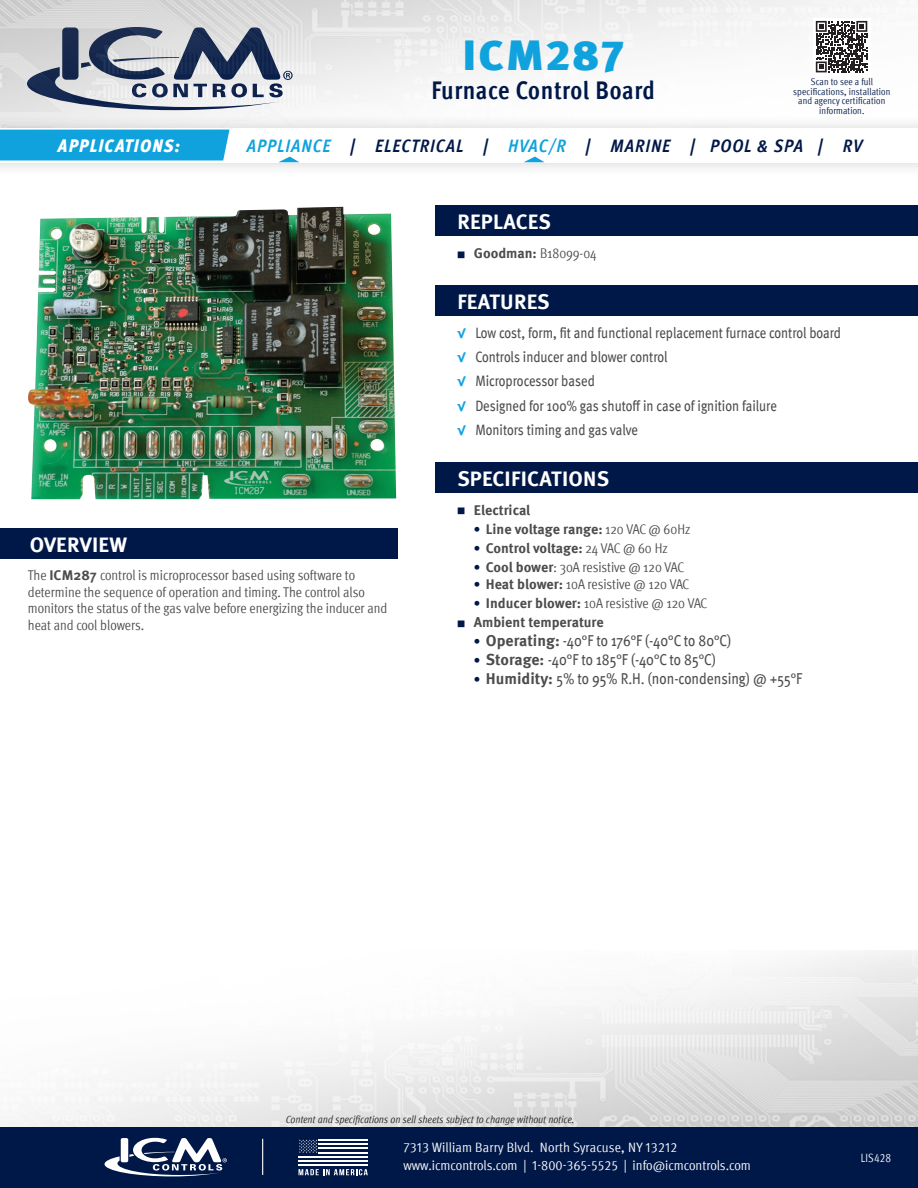
<style>
.page{position:relative;width:918px;height:1188px;background:#fff}
.page>*{position:absolute;margin:0;border:0;box-sizing:border-box;transform-origin:0 0}
.PART_NUMBER{font:900 42px "Meta Pro";letter-spacing:.035em;color:#0fa2dd;scale:1.06 1}
.PART_Description{font:700 condensed 25.5px "Meta Pro";letter-spacing:.02em;color:#001848}
.Heading_-section{font:700 21px "Meta Pro";letter-spacing:.01em;color:#fff}
.t1{font:italic 700 condensed 18px "Meta Pro";letter-spacing:.06em;color:#001848}
.t2{font:italic 900 condensed 18px "Meta Pro";letter-spacing:.07em;color:#fff}
.t3{font:condensed 15.75px "Meta Pro";letter-spacing:-.005em;color:#4b4c4d}
.t4{font:condensed 15px "Meta Pro";color:#4b4c4d}
.Sm_Body_Copy{font:condensed 14.1px/16.5px "Meta Pro";color:#4b4c4d}
.t5{font:700 14.1px "Meta Pro";letter-spacing:-.005em;color:#4b4c4d}
.t6{font:condensed 13.5px "Meta Pro";color:#fff;scale:1.06 1}
.Sm_Body_Copy-2{font:condensed 12px "Meta Pro";letter-spacing:.01em;color:#fff;scale:.95 1}
.t7{font:italic condensed 10.5px "Meta Pro";color:#231f20}
.t8{font:condensed 9.75px/9.8px "Meta Pro";letter-spacing:.01em;color:#001848;text-align:center}
.s1{color:#0fa2dd}
.s2{font-weight:700;font-stretch:normal;font-size:9px;color:#001848}
.s3{font-weight:700;font-stretch:normal}
.s4{font-weight:700;font-stretch:normal;font-size:13.5px;color:#0fa2dd}
.s5{font-size:9px;color:#001848}
.s6{font-size:13.5px;color:#001848}
.s7{font-weight:400;font-stretch:condensed}
.s8{font-weight:700;font-stretch:normal;font-size:13.5px;color:#001848}
</style>
<div class="page">
<img style="left:4px;top:950px;width:914px;height:177px">
<div style="left:0;top:1127px;width:918px;height:61px;background:#001848"></div>
<svg style="left:105px;top:1137px;width:122px;height:39px"></svg>
<hr style="left:262px;top:1139px;width:1px;height:36px;background:#fff">
<hr style="left:299px;top:1156px;width:69px;height:2px;background:#fff">
<hr style="left:299px;top:1160px;width:69px;height:2px;background:#fff">
<hr style="left:299px;top:1164px;width:69px;height:2px;background:#fff">
<svg style="left:299px;top:1139px;width:18px;height:14px"></svg>
<hr style="left:319px;top:1139px;width:49px;height:2px;background:#fff">
<hr style="left:319px;top:1152px;width:49px;height:1px;background:#fff">
<hr style="left:319px;top:1143px;width:49px;height:2px;background:#fff">
<hr style="left:319px;top:1147px;width:49px;height:2px;background:#fff">
<svg style="left:299px;top:1169px;width:69px;height:6px"></svg>
<img style="left:0;top:0;width:878px;height:113px">
<div style="left:0;top:113px;width:918px;height:66px;background:#231f20;opacity:.2"></div>
<div style="left:0;top:128px;width:918px;height:34px;background:#fff"></div>
<div style="left:0;top:130px;width:230px;height:30px;background:#0fa2dd"></div>
<svg style="left:524px;top:157px;width:20px;height:5px"></svg>
<svg style="left:279px;top:157px;width:20px;height:5px"></svg>
<div style="left:436px;top:285px;width:482px;height:31px;background:#001848"></div>
<div style="left:436px;top:205px;width:482px;height:31px;background:#001848"></div>
<div style="left:436px;top:462px;width:482px;height:31px;background:#001848"></div>
<img style="left:28px;top:207px;width:368px;height:292px">
<svg style="left:813px;top:18px;width:57px;height:58px"></svg>
<svg style="left:816px;top:21px;width:51px;height:51px"></svg>
<div style="left:0;top:528px;width:397px;height:31px;background:#001848"></div>
<p class="PART_NUMBER" style="left:463px;top:22px;width:154px">ICM287</p>
<p class="PART_Description" style="left:431px;top:70px;width:225px">Furnace Control Board</p>
<p class="t8" style="left:793px;top:76px;width:99px">Scan to see a full specifications, installation and agency certification information.</p>
<p class="t2" style="left:58px;top:131px;width:123px">APPLICATIONS:</p>
<p class="t1" style="left:247px;top:132px;width:617px"><span class="s1">APPLIANCE</span> | ELECTRICAL | <span class="s1">HVAC/R</span> | MARINE | POOL &amp; SPA | RV</p>
<p class="Heading_-section" style="left:457px;top:205px;width:95px">REPLACES</p>
<p class="Sm_Body_Copy" style="left:457px;top:244px;width:141px"><span class="s2">■</span> <span class="s3">Goodman:</span> B18099-04</p>
<p class="Heading_-section" style="left:457px;top:285px;width:94px">FEATURES</p>
<p class="Heading_-section" style="left:30px;top:528px;width:99px">OVERVIEW</p>
<p class="Sm_Body_Copy" style="left:28px;top:566px;width:361px">The <span class="s3">ICM287</span> control is microprocessor based using software to determine the sequence of operation and timing. The control also monitors the status of the gas valve before energizing the inducer and heat and cool blowers.</p>
<p class="t4" style="left:457px;top:321px;width:385px"><span class="s4">√</span> Low cost, form, fit and functional replacement furnace control board</p>
<p class="t4" style="left:457px;top:346px;width:212px"><span class="s4">√</span> Controls inducer and blower control</p>
<p class="t4" style="left:457px;top:370px;width:139px"><span class="s4">√</span> Microprocessor based</p>
<p class="t4" style="left:457px;top:395px;width:321px"><span class="s4">√</span> Designed for 100% gas shutoff in case of ignition failure</p>
<p class="t4" style="left:457px;top:419px;width:182px"><span class="s4">√</span> Monitors timing and gas valve</p>
<p class="Heading_-section" style="left:457px;top:462px;width:153px">SPECIFICATIONS</p>
<p class="t5" style="left:457px;top:499px;width:74px"><span class="s5">■</span> Electrical</p>
<p class="t5" style="left:474px;top:518px;width:218px"><span class="s6">•</span> Line voltage range: <span class="s7">120 VAC @ 60Hz</span></p>
<p class="t5" style="left:474px;top:537px;width:195px"><span class="s6">•</span> Control voltage: <span class="s7">24 VAC @ 60 Hz</span></p>
<p class="Sm_Body_Copy" style="left:474px;top:558px;width:212px"><span class="s8">•</span> <span class="s3">Cool bower</span>: 30A resistive @ 120 VAC</p>
<p class="Sm_Body_Copy" style="left:474px;top:575px;width:217px"><span class="s8">•</span> <span class="s3">Heat blower:</span> 10A resistive @ 120 VAC</p>
<p class="Sm_Body_Copy" style="left:474px;top:593px;width:235px"><span class="s8">•</span> <span class="s3">Inducer blower:</span> 10A resistive @ 120 VAC</p>
<p class="t5" style="left:457px;top:611px;width:148px"><span class="s5">■</span> Ambient temperature</p>
<p class="t3" style="left:474px;top:629px;width:259px"><span class="s8">•</span> <span class="s3">Operating:</span> -40°F to 176°F (-40°C to 80°C)</p>
<p class="t3" style="left:474px;top:648px;width:244px"><span class="s8">•</span> <span class="s3">Storage:</span> -40°F to 185°F (-40°C to 85°C)</p>
<p class="t3" style="left:474px;top:667px;width:330px"><span class="s8">•</span> <span class="s3">Humidity:</span> 5% to 95% R.H. (non-condensing) @ +55°F</p>
<p class="t7" style="left:286px;top:1112px;width:290px">Content and specifications on sell sheets subject to change without notice.</p>
<p class="t6" style="left:403px;top:1138px;width:260px">7313 William Barry Blvd. North Syracuse, NY 13212</p>
<p class="t6" style="left:403px;top:1156px;width:329px">www.icmcontrols.com | 1-800-365-5525 | info@icmcontrols.com</p>
<p class="Sm_Body_Copy-2" style="left:861px;top:1149px;width:33px">LIS428</p>
</div>
